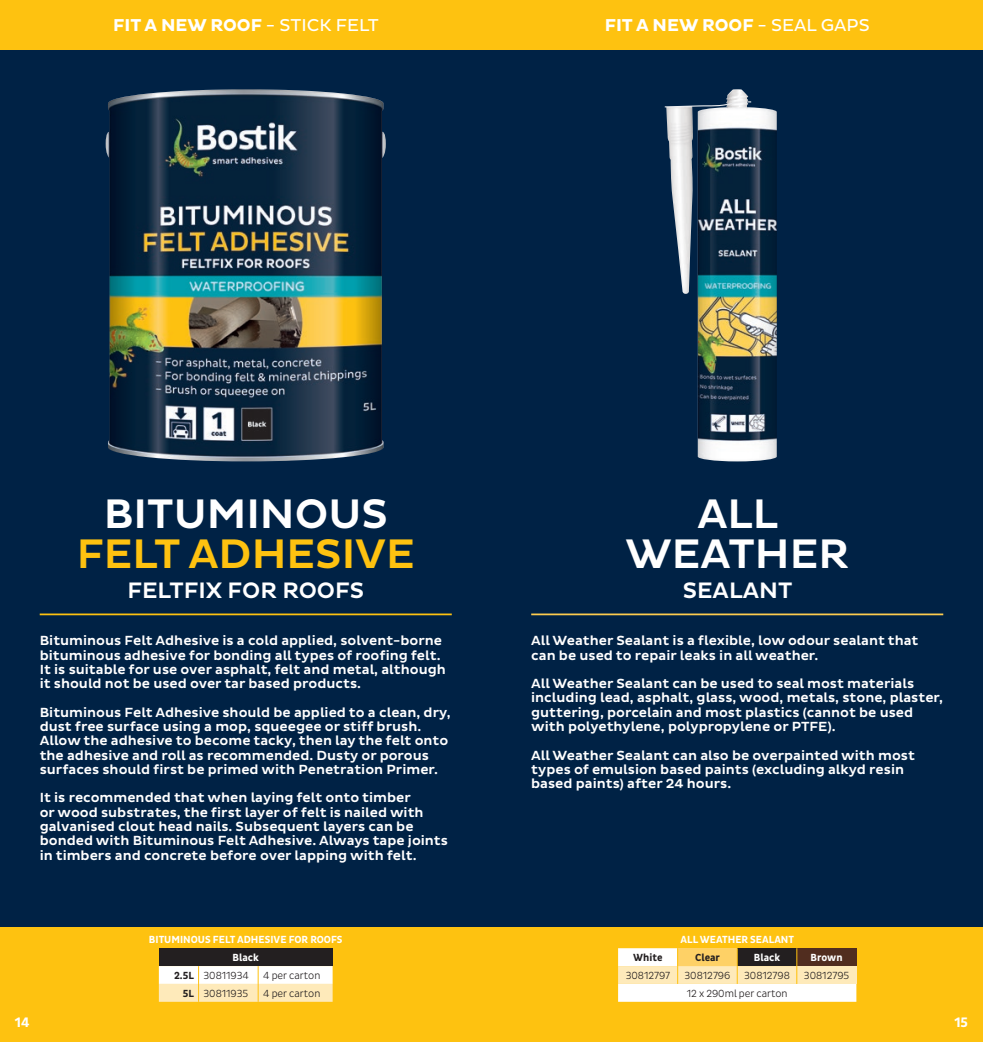
<style>
.page{position:relative;width:983px;height:1042px;background:#fff}
.page>*{position:absolute;margin:0;border:0;box-sizing:border-box;transform-origin:0 0}
.t1{font:500 42px/40.2px "Pluto Sans";color:#fff;text-align:center}
.t2{font:500 42px "Pluto Sans";color:#fec210}
.t3{font:500 22.75px "Pluto Sans";color:#fff}
.t4{font:700 17.5px "Pluto Sans";color:#fff}
.t5{font:700 14px "Pluto Sans Cond";color:#fff}
.t6{font:500 13.47px/14.3px "Pluto Sans";color:#fff}
.t7{font:300 10.5px "Pluto Sans Cond";color:#231f20}
.t8{font:700 10.5px "Pluto Sans Cond";color:#fff}
.t9{font:700 10.5px "Pluto Sans Cond";color:#231f20}
.s1{font-weight:400}
.s2{font-weight:700}
</style>
<div class="page">
<div style="left:0;top:0;width:491px;height:1042px;background:#002245"></div>
<hr style="left:40px;top:613px;width:411px;height:2px;background:#fec210">
<img style="left:106px;top:89px;width:280px;height:372px">
<div style="left:0;top:0;width:491px;height:50px;background:#fec210"></div>
<div style="left:0;top:928px;width:491px;height:114px;background:#fec210"></div>
<div style="left:159px;top:948px;width:173px;height:18px;background:#231f20"></div>
<svg style="left:159px;top:966px;width:173px;height:36px;background:#fef3d8"></svg>
<div style="left:491px;top:0;width:491px;height:1042px;background:#002245"></div>
<div style="left:491px;top:0;width:491px;height:50px;background:#fec210"></div>
<hr style="left:531px;top:613px;width:412px;height:2px;background:#fecc4e">
<div style="left:491px;top:928px;width:491px;height:114px;background:#fec210"></div>
<svg style="left:618px;top:948px;width:238px;height:54px;background:#decfb3"></svg>
<img style="left:664px;top:89px;width:112px;height:372px">
<p class="t4" style="left:113px;top:15px;width:267px">FIT A NEW ROOF <span class="s1">- STICK FELT</span></p>
<p class="t4" style="left:604px;top:15px;width:266px">FIT A NEW ROOF <span class="s1">- SEAL GAPS</span></p>
<h1 class="t1" style="left:104px;top:494px;width:285px">BITUMINOUS</h1>
<h1 class="t2" style="left:77px;top:530px;width:339px">FELT ADHESIVE</h1>
<h2 class="t3" style="left:127px;top:577px;width:238px">FELTFIX FOR ROOFS</h2>
<p class="t6" style="left:40px;top:634px;width:407px">Bituminous Felt Adhesive is a cold applied, solvent-borne bituminous adhesive for bonding all types of roofing felt.<br>It is suitable for use over asphalt, felt and metal, although it should not be used over tar based products.</p>
<p class="t6" style="left:40px;top:705px;width:412px">Bituminous Felt Adhesive should be applied to a clean, dry, dust free surface using a mop, squeegee or stiff brush.<br>Allow the adhesive to become tacky, then lay the felt onto the adhesive and roll as recommended. Dusty or porous surfaces should first be primed with Penetration Primer.</p>
<p class="t6" style="left:40px;top:791px;width:409px">It is recommended that when laying felt onto timber<br>or wood substrates, the first layer of felt is nailed with galvanised clout head nails. Subsequent layers can be bonded with Bituminous Felt Adhesive. Always tape joints in timbers and concrete before over lapping with felt.</p>
<p class="t5" style="left:15px;top:1014px;width:16px">14</p>
<p class="t8" style="left:149px;top:933px;width:195px">BITUMINOUS FELT ADHESIVE FOR ROOFS</p>
<p class="t8" style="left:232px;top:951px;width:28px">Black</p>
<p class="t7" style="left:174px;top:969px;width:76px"><span class="s2">2.5L</span> 30811934</p>
<p class="t7" style="left:263px;top:969px;width:59px">4 per carton</p>
<p class="t7" style="left:183px;top:987px;width:67px"><span class="s2">5L</span> 30811935</p>
<p class="t7" style="left:263px;top:987px;width:59px">4 per carton</p>
<h1 class="t1" style="left:625px;top:494px;width:225px">ALL<br>WEATHER</h1>
<h2 class="t3" style="left:682px;top:577px;width:111px">SEALANT</h2>
<p class="t6" style="left:531px;top:634px;width:389px">All Weather Sealant is a flexible, low odour sealant that can be used to repair leaks in all weather.</p>
<p class="t6" style="left:531px;top:676px;width:413px">All Weather Sealant can be used to seal most materials including lead, asphalt, glass, wood, metals, stone, plaster, guttering, porcelain and most plastics (cannot be used with polyethylene, polypropylene or PTFE).</p>
<p class="t6" style="left:531px;top:748px;width:385px">All Weather Sealant can also be overpainted with most types of emulsion based paints (excluding alkyd resin based paints) after 24 hours.</p>
<p class="t8" style="left:680px;top:933px;width:115px">ALL WEATHER SEALANT</p>
<p class="t9" style="left:633px;top:951px;width:31px">White</p>
<p class="t9" style="left:695px;top:951px;width:26px">Clear</p>
<p class="t8" style="left:753px;top:951px;width:28px">Black</p>
<p class="t8" style="left:810px;top:951px;width:34px">Brown</p>
<p class="t7" style="left:625px;top:969px;width:46px">30812797</p>
<p class="t7" style="left:684px;top:969px;width:47px">30812796</p>
<p class="t7" style="left:744px;top:969px;width:47px">30812798</p>
<p class="t7" style="left:803px;top:969px;width:47px">30812795</p>
<p class="t7" style="left:686px;top:987px;width:102px">12 x 290ml per carton</p>
<p class="t5" style="left:954px;top:1014px;width:15px">15</p>
</div>
